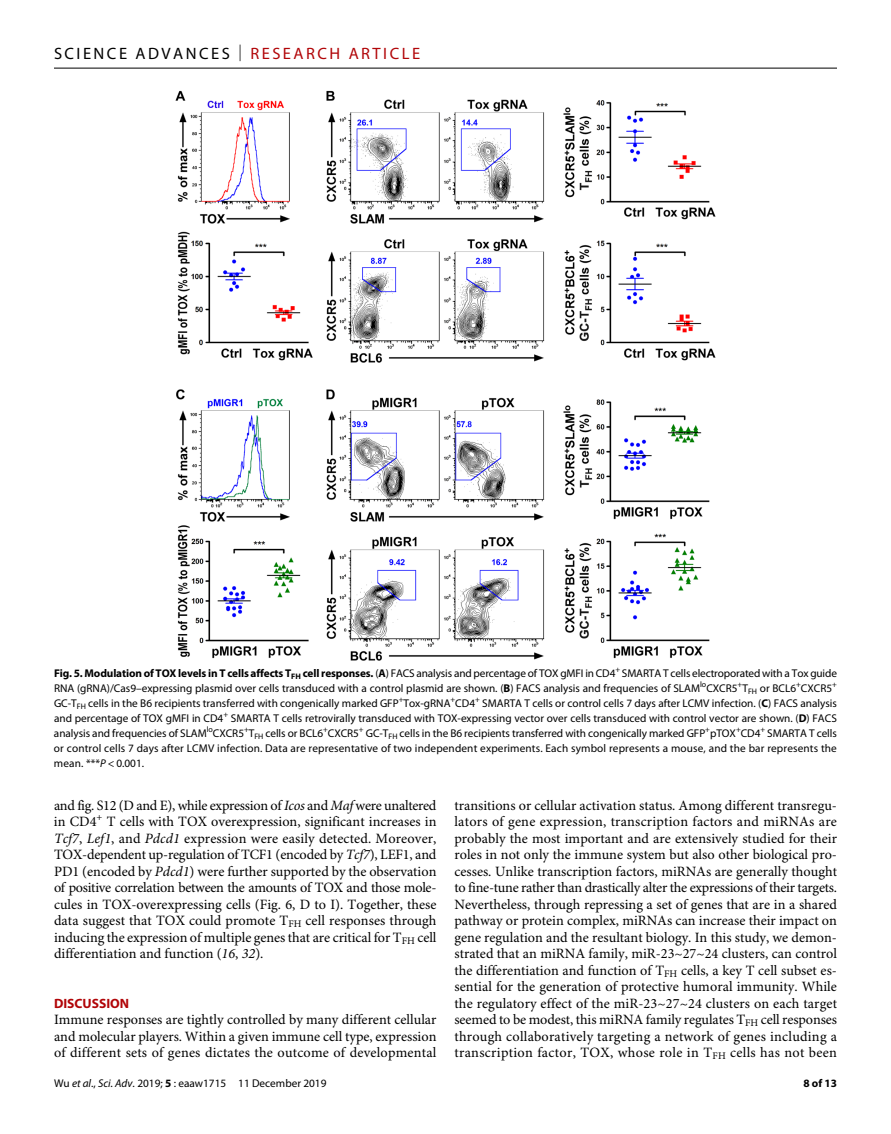
<style>
.page{position:relative;width:891px;height:1134px;background:#fff}
.page>*{position:absolute;margin:0;border:0;box-sizing:border-box;transform-origin:0 0}
.t1{font:16.5px "Myriad Pro";letter-spacing:.15em;color:#000}
.t2{font:14.25px/16.5px "Minion Pro";letter-spacing:.015em;color:#000;text-align:justify}
.t3{font:700 13.5px "Myriad Pro";color:#b10508}
.t4{font:11.25px/15px "Myriad Pro";letter-spacing:.01em;color:#000;text-align:justify}
.t5{font:700 11.25px "Myriad Pro";color:#000}
.s1{font-weight:300}
.s2{color:#b10508}
.s3{font-weight:700}
.s4{font-style:italic}
</style>
<div class="page">
<hr style="left:54px;top:68px;width:783px;height:1px;background:#000">
<img style="left:176px;top:90px;width:540px;height:571px">
<p class="t1" style="left:54px;top:40px;width:368px">SCIENCE ADVANCES <span class="s1">|</span> <span class="s2">RESEARCH ARTICLE</span></p>
<p class="t4" style="left:54px;top:666px;width:785px"><span class="s3">Fig. 5. Modulation of TOX levels in T cells affects T</span><sub>FH</sub> <span class="s3">cell responses.</span> (<span class="s3">A</span>) FACS analysis and percentage of TOX gMFI in CD4<sup>+</sup> SMARTA T cells electroporated with a Tox guide RNA (gRNA)/Cas9–expressing plasmid over cells transduced with a control plasmid are shown. (<span class="s3">B</span>) FACS analysis and frequencies of SLAM<sup>lo</sup>CXCR5<sup>+</sup>T<sub>FH</sub> or BCL6<sup>+</sup>CXCR5<sup>+ </sup>GC-T<sub>FH</sub> cells in the B6 recipients transferred with congenically marked GFP<sup>+</sup>Tox-gRNA<sup>+</sup>CD4<sup>+</sup> SMARTA T cells or control cells 7 days after LCMV infection. (<span class="s3">C</span>) FACS analysis and percentage of TOX gMFI in CD4<sup>+</sup> SMARTA T cells retrovirally transduced with TOX-expressing vector over cells transduced with control vector are shown. (<span class="s3">D</span>) FACS analysis and frequencies of SLAM<sup>lo</sup>CXCR5<sup>+</sup>T<sub>FH</sub> cells or BCL6<sup>+</sup>CXCR5<sup>+</sup> GC-T<sub>FH</sub> cells in the B6 recipients transferred with congenically marked GFP<sup>+</sup>pTOX<sup>+</sup>CD4<sup>+</sup> SMARTA T cells or control cells 7 days after LCMV infection. Data are representative of two independent experiments. Each symbol represents a mouse, and the bar represents the mean. ***<span class="s4">P</span> &lt; 0.001.</p>
<p class="t2" style="left:54px;top:798px;width:384px">and fig. S12 (D and E), while expression of <span class="s4">Icos</span> and <span class="s4">Maf</span> were unaltered in CD4<sup>+</sup> T cells with TOX overexpression, significant increases in <span class="s4">Tcf7</span>, <span class="s4">Lef1</span>, and <span class="s4">Pdcd1</span> expression were easily detected. Moreover, TOX-dependent up-regulation of TCF1 (encoded by <span class="s4">Tcf7</span>), LEF1, and PD1 (encoded by <span class="s4">Pdcd1</span>) were further supported by the observation of positive correlation between the amounts of TOX and those mole&shy;cules in TOX-overexpressing cells (Fig. 6, D to I). Together, these data suggest that TOX could promote T<sub>FH</sub> cell responses through inducing the expression of multiple genes that are critical for T<sub>FH</sub> cell differentiation and function (<span class="s4">16</span>, <span class="s4">32</span>).</p>
<p class="t3" style="left:54px;top:992px;width:77px">DISCUSSION</p>
<p class="t2" style="left:54px;top:1013px;width:384px">Immune responses are tightly controlled by many different cellular and molecular players. Within a given immune cell type, expression of different sets of genes dictates the outcome of developmental</p>
<p class="t4" style="left:54px;top:1076px;width:274px">Wu <span class="s4">et al</span>., <span class="s4">Sci. Adv.</span> 2019; <span class="s3">5</span> : eaaw1715 11 December 2019</p>
<p class="t2" style="left:454px;top:798px;width:384px">transitions or cellular activation status. Among different transregu&shy;lators of gene expression, transcription factors and miRNAs are probably the most important and are extensively studied for their roles in not only the immune system but also other biological pro&shy;cesses. Unlike transcription factors, miRNAs are generally thought to fine-tune rather than drastically alter the expressions of their targets.<br>Nevertheless, through repressing a set of genes that are in a shared pathway or protein complex, miRNAs can increase their impact on gene regulation and the resultant biology. In this study, we demon&shy;strated that an miRNA family, miR-23~27~24 clusters, can control the differentiation and function of T<sub>FH</sub> cells, a key T cell subset es&shy;sential for the generation of protective humoral immunity. While the regulatory effect of the miR-23~27~24 clusters on each target seemed to be modest, this miRNA family regulates T<sub>FH</sub> cell responses through collaboratively targeting a network of genes including a transcription factor, TOX, whose role in T<sub>FH</sub> cells has not been</p>
<p class="t5" style="left:803px;top:1074px;width:35px">8 of 13</p>
</div>
